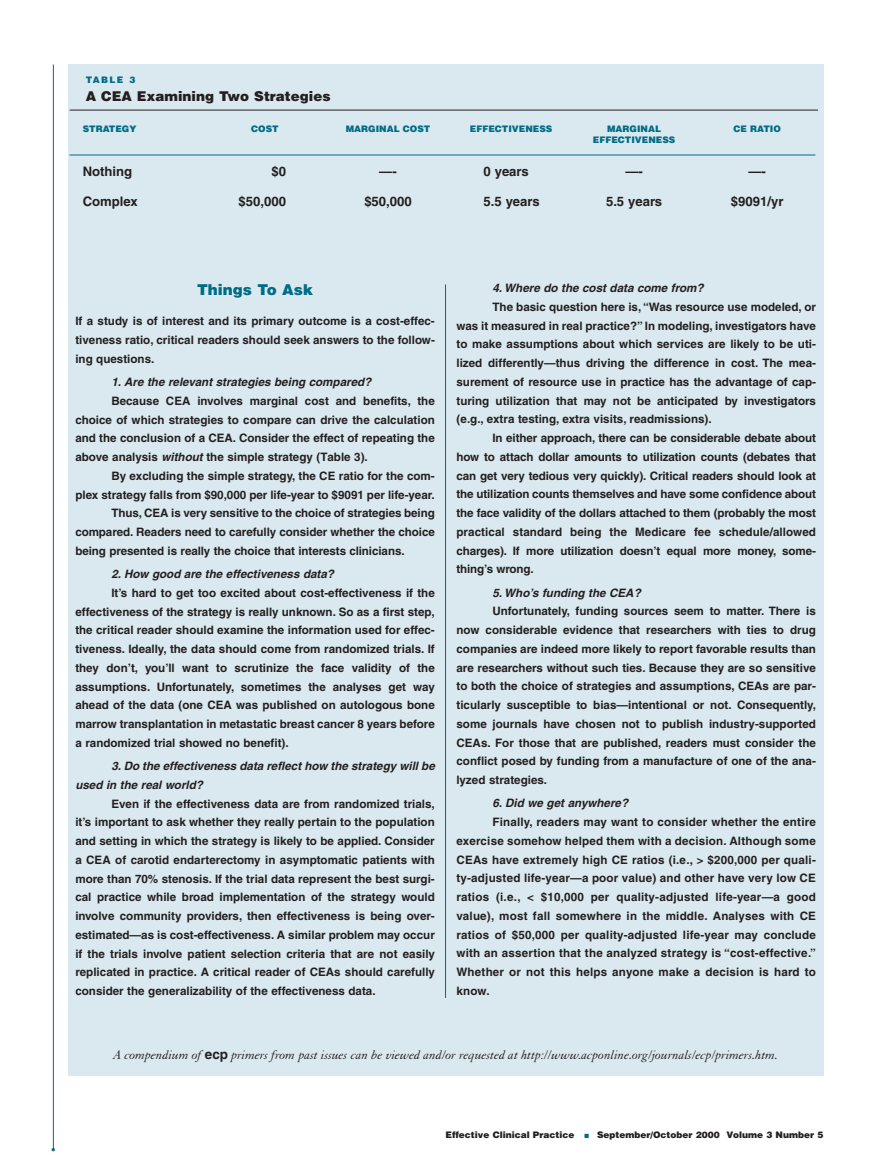
<style>
.page{position:relative;width:891px;height:1167px;background:#fff}
.page>*{position:absolute;margin:0;border:0;box-sizing:border-box;transform-origin:0 0}
.t1{font:900 15px "Helvetica";color:#006c85}
.t2{font:italic 13.5px "Granjon";color:#231f20}
.t3{font:900 13.5px "Helvetica";color:#231f20}
.t4{font:700 13.2px "Helvetica";color:#231f20}
.t5{font:700 11.7px/18.8px "Helvetica";color:#231f20;text-align:justify}
.t6{font:italic 700 11.7px/18.8px "Helvetica";color:#231f20}
.t7{font:10.5px "Granjon";color:#006c85}
.t8{font:900 9px/10.5px "Helvetica";color:#006c85;text-align:center}
.t9{font:900 9px "Helvetica";color:#231f20}
.s1{font-style:italic}
.s2{font-family:"Helvetica";font-weight:700;font-style:normal}
.s3{color:#006c85}
</style>
<div class="page">
<div style="left:68px;top:64px;width:756px;height:1012px;background:#dae9ef"></div>
<hr style="left:445px;top:284px;width:1px;height:714px;background:#006c85">
<hr style="left:53px;top:65px;width:1px;height:1086px;background:#006c85">
<hr style="left:70px;top:110px;width:748px;height:1px;background:#231f20">
<hr style="left:70px;top:155px;width:745px;height:1px;background:#006c85">
<p class="t8" style="left:86px;top:75px;width:51px">TABLE 3</p>
<p class="t3" style="left:86px;top:92px;width:246px">A CEA Examining Two Strategies</p>
<p class="t8" style="left:83px;top:124px;width:55px">STRATEGY</p>
<p class="t4" style="left:83px;top:166px;width:51px">Nothing</p>
<p class="t4" style="left:83px;top:196px;width:57px">Complex</p>
<p class="t8" style="left:251px;top:124px;width:29px">COST</p>
<p class="t4" style="left:271px;top:166px;width:16px">$0</p>
<p class="t4" style="left:239px;top:196px;width:49px">$50,000</p>
<p class="t8" style="left:346px;top:124px;width:86px">MARGINAL COST</p>
<p class="t4" style="left:379px;top:166px;width:19px">—-</p>
<p class="t4" style="left:364px;top:196px;width:49px">$50,000</p>
<p class="t8" style="left:470px;top:124px;width:84px">EFFECTIVENESS</p>
<p class="t4" style="left:484px;top:166px;width:47px">0 years</p>
<p class="t4" style="left:484px;top:196px;width:58px">5.5 years</p>
<p class="t8" style="left:593px;top:124px;width:84px">MARGINAL<br>EFFECTIVENESS</p>
<p class="t4" style="left:625px;top:166px;width:19px">—-</p>
<p class="t4" style="left:606px;top:196px;width:58px">5.5 years</p>
<p class="t8" style="left:733px;top:124px;width:49px">CE RATIO</p>
<p class="t4" style="left:748px;top:166px;width:19px">—-</p>
<p class="t4" style="left:731px;top:196px;width:54px">$9091/yr</p>
<p class="t1" style="left:197px;top:284px;width:117px">Things To Ask</p>
<p class="t5" style="left:75px;top:313px;width:361px">If a study is of interest and its primary outcome is a cost-effec&shy;tiveness ratio, critical readers should seek answers to the follow&shy;ing questions.</p>
<p class="t6" style="left:111px;top:374px;width:262px">1. Are the relevant strategies being compared?</p>
<p class="t5" style="left:75px;top:392px;width:361px;text-indent:36px">Because CEA involves marginal cost and benefits, the choice of which strategies to compare can drive the calculation and the conclusion of a CEA. Consider the effect of repeating the above analysis <span class="s1">without</span> the simple strategy (Table 3).</p>
<p class="t5" style="left:111px;top:467px;width:325px">By excluding the simple strategy, the CE ratio for the com-</p>
<p class="t5" style="left:75px;top:486px;width:361px">plex strategy falls from $90,000 per life-year to $9091 per life-year.</p>
<p class="t5" style="left:111px;top:505px;width:325px">Thus, CEA is very sensitive to the choice of strategies being</p>
<p class="t5" style="left:75px;top:524px;width:361px">compared. Readers need to carefully consider whether the choice</p>
<p class="t5" style="left:75px;top:542px;width:331px">being presented is really the choice that interests clinicians.</p>
<p class="t6" style="left:111px;top:566px;width:224px">2. How good are the effectiveness data?</p>
<p class="t5" style="left:75px;top:584px;width:361px;text-indent:36px">It’s hard to get too excited about cost-effectiveness if the effectiveness of the strategy is really unknown. So as a first step, the critical reader should examine the information used for effec&shy;tiveness. Ideally, the data should come from randomized trials. If they don’t, you’ll want to scrutinize the face validity of the assumptions. Unfortunately, sometimes the analyses get way ahead of the data (one CEA was published on autologous bone marrow transplantation in metastatic breast cancer 8 years before a randomized trial showed no benefit).</p>
<p class="t6" style="left:75px;top:758px;width:361px;text-indent:36px">3. Do the effectiveness data reflect how the strategy will be used in the real world?</p>
<p class="t5" style="left:75px;top:795px;width:361px;text-indent:36px">Even if the effectiveness data are from randomized trials, it’s important to ask whether they really pertain to the population and setting in which the strategy is likely to be applied. Consider a CEA of carotid endarterectomy in asymptomatic patients with more than 70% stenosis. If the trial data represent the best surgi&shy;cal practice while broad implementation of the strategy would involve community providers, then effectiveness is being over&shy;estimated—as is cost-effectiveness. A similar problem may occur if the trials involve patient selection criteria that are not easily replicated in practice. A critical reader of CEAs should carefully consider the generalizability of the effectiveness data.</p>
<p class="t6" style="left:492px;top:280px;width:213px">4. Where do the cost data come from?</p>
<p class="t5" style="left:456px;top:298px;width:361px;text-indent:36px">The basic question here is, “Was resource use modeled, or was it measured in real practice?” In modeling, investigators have to make assumptions about which services are likely to be uti&shy;lized differently—thus driving the difference in cost. The mea&shy;surement of resource use in practice has the advantage of cap&shy;turing utilization that may not be anticipated by investigators (e.g., extra testing, extra visits, readmissions).</p>
<p class="t5" style="left:456px;top:430px;width:361px;text-indent:36px">In either approach, there can be considerable debate about how to attach dollar amounts to utilization counts (debates that can get very tedious very quickly). Critical readers should look at the utilization counts themselves and have some confidence about the face validity of the dollars attached to them (probably the most practical standard being the Medicare fee schedule/allowed charges). If more utilization doesn’t equal more money, some&shy;thing’s wrong.</p>
<p class="t6" style="left:492px;top:584px;width:150px">5. Who’s funding the CEA?</p>
<p class="t5" style="left:456px;top:603px;width:361px;text-indent:36px">Unfortunately, funding sources seem to matter. There is now considerable evidence that researchers with ties to drug companies are indeed more likely to report favorable results than are researchers without such ties. Because they are so sensitive to both the choice of strategies and assumptions, CEAs are par&shy;ticularly susceptible to bias—intentional or not. Consequently, some journals have chosen not to publish industry-supported CEAs. For those that are published, readers must consider the conflict posed by funding from a manufacture of one of the ana&shy;lyzed strategies.</p>
<p class="t6" style="left:492px;top:795px;width:137px">6. Did we get anywhere?</p>
<p class="t5" style="left:456px;top:814px;width:361px;text-indent:36px">Finally, readers may want to consider whether the entire exercise somehow helped them with a decision. Although some CEAs have extremely high CE ratios (i.e., &gt; $200,000 per quali&shy;ty-adjusted life-year—a poor value) and other have very low CE ratios (i.e., &lt; $10,000 per quality-adjusted life-year—a good value), most fall somewhere in the middle. Analyses with CE ratios of $50,000 per quality-adjusted life-year may conclude with an assertion that the analyzed strategy is “cost-effective.” Whether or not this helps anyone make a decision is hard to know.</p>
<p class="t2" style="left:114px;top:1050px;width:666px">A compendium of <span class="s2">ecp</span> primers from past issues can be viewed and/or requested at http://www.acponline.org/journals/ecp/primers.htm.</p>
<p class="t7" style="left:51px;top:1146px;width:7px">•</p>
<p class="t9" style="left:446px;top:1131px;width:379px">Effective Clinical Practice <span class="s3">■</span> September/October 2000 Volume 3 Number 5</p>
</div>
